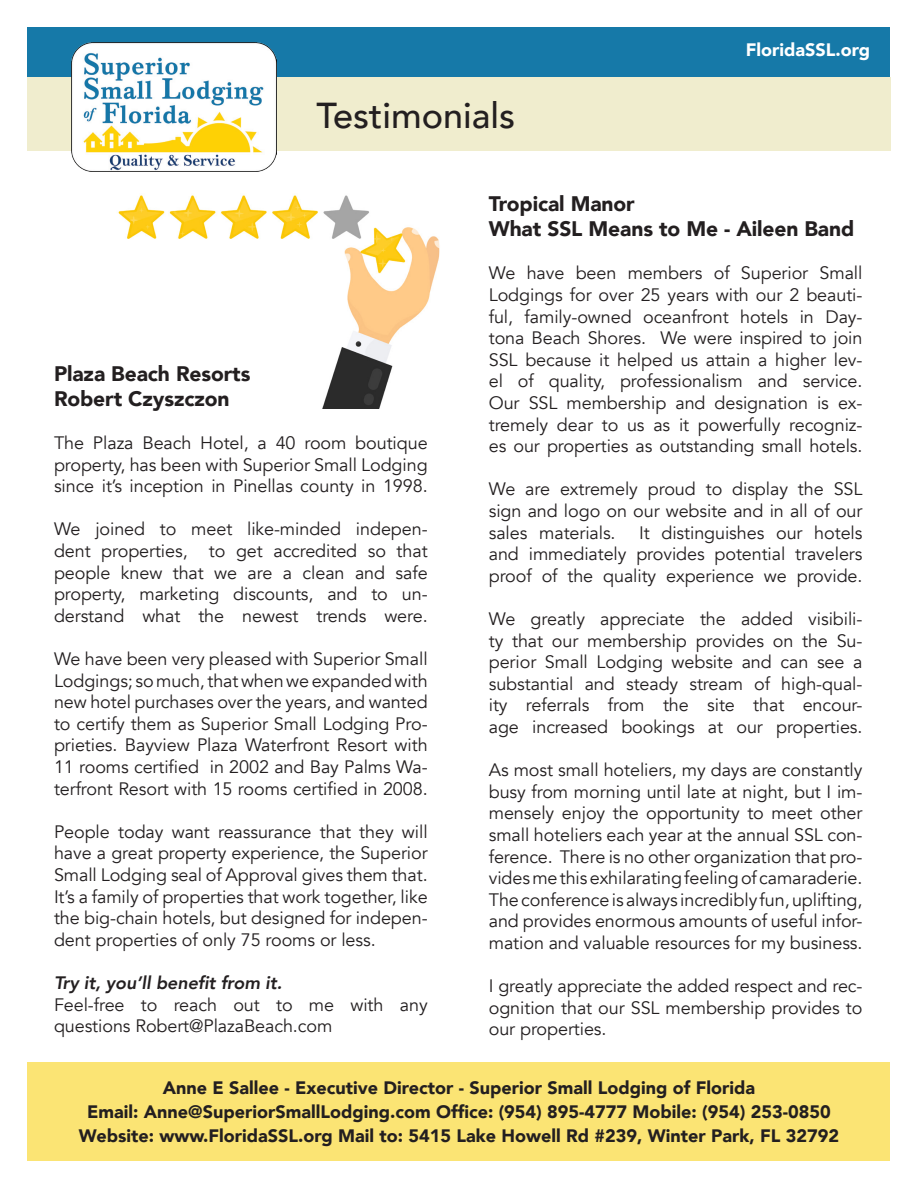
<style>
.page{position:relative;width:918px;height:1188px;background:#fff}
.page>*{position:absolute;margin:0;border:0;box-sizing:border-box;transform-origin:0 0}
.t1{font:500 36px "Avenir";color:#231f20}
.t2{font:900 21px/25.2px "Avenir";letter-spacing:-.005em;color:#231f20}
.t3{font:18px/21.6px "Avenir";letter-spacing:-.005em;color:#231f20;text-align:justify}
.t4{font:900 18px "Avenir";color:#231f20}
.t5{font:italic 800 18px "Avenir";letter-spacing:-.005em;color:#231f20}
.t6{font:900 18px "Avenir";color:#fff}
</style>
<div class="page">
<img style="left:118px;top:150px;width:347px;height:258px">
<div style="left:28px;top:27px;width:862px;height:50px;background:#1679a8"></div>
<div style="left:27px;top:77px;width:864px;height:73px;background:#f0edce"></div>
<div style="left:27px;top:1062px;width:863px;height:98px;background:#fbe474"></div>
<img style="left:71px;top:42px;width:205px;height:130px">
<p class="t1" style="left:316px;top:84px;width:200px">Testimonials</p>
<p class="t6" style="left:746px;top:35px;width:126px">FloridaSSL.org</p>
<p class="t2" style="left:54px;top:360px;width:198px">Plaza Beach Resorts<br>Robert Czyszczon</p>
<p class="t3" style="left:54px;top:432px;width:375px">The Plaza Beach Hotel, a 40 room boutique property, has been with Superior Small Lodging since it’s inception in Pinellas county in 1998.</p>
<p class="t3" style="left:54px;top:519px;width:375px">We joined to meet like-minded indepen&shy;dent properties, to get accredited so that people knew that we are a clean and safe property, marketing discounts, and to un&shy;derstand what the newest trends were.</p>
<p class="t3" style="left:54px;top:648px;width:375px">We have been very pleased with Superior Small Lodgings; so much, that when we expanded with new hotel purchases over the years, and wanted to certify them as Superior Small Lodging Pro&shy;prieties. Bayview Plaza Waterfront Resort with 11 rooms certified in 2002 and Bay Palms Wa&shy;terfront Resort with 15 rooms certified in 2008.</p>
<p class="t3" style="left:54px;top:821px;width:375px">People today want reassurance that they will have a great property experience, the Superior Small Lodging seal of Approval gives them that.<br>It’s a family of properties that work together, like the big-chain hotels, but designed for indepen&shy;dent properties of only 75 rooms or less.</p>
<p class="t5" style="left:54px;top:972px;width:230px">Try it, you’ll benefit from it.</p>
<p class="t3" style="left:54px;top:994px;width:375px">Feel-free to reach out to me with any questions Robert@PlazaBeach.com</p>
<p class="t2" style="left:489px;top:191px;width:367px">Tropical Manor<br>What SSL Means to Me - Aileen Band</p>
<p class="t3" style="left:489px;top:263px;width:375px">We have been members of Superior Small Lodgings for over 25 years with our 2 beauti&shy;ful, family-owned oceanfront hotels in Day&shy;tona Beach Shores. We were inspired to join SSL because it helped us attain a higher lev&shy;el of quality, professionalism and service.<br>Our SSL membership and designation is ex&shy;tremely dear to us as it powerfully recogniz&shy;es our properties as outstanding small hotels.</p>
<p class="t3" style="left:489px;top:479px;width:375px">We are extremely proud to display the SSL sign and logo on our website and in all of our sales materials.</p>
<p class="t3" style="left:489px;top:522px;width:375px;text-indent:150px">It distinguishes our hotels and immediately provides potential travelers proof of the quality experience we provide.</p>
<p class="t3" style="left:489px;top:608px;width:375px">We greatly appreciate the added visibili&shy;ty that our membership provides on the Su&shy;perior Small Lodging website and can see a substantial and steady stream of high-qual&shy;ity referrals from the site that encour&shy;age increased bookings at our properties.</p>
<p class="t3" style="left:489px;top:760px;width:375px">As most small hoteliers, my days are constantly busy from morning until late at night, but I im&shy;mensely enjoy the opportunity to meet other small hoteliers each year at the annual SSL con&shy;ference. There is no other organization that pro&shy;vides me this exhilarating feeling of camaraderie.<br>The conference is always incredibly fun, uplifting, and provides enormous amounts of useful infor&shy;mation and valuable resources for my business.</p>
<p class="t3" style="left:489px;top:976px;width:375px">I greatly appreciate the added respect and rec&shy;ognition that our SSL membership provides to our properties.</p>
<p class="t4" style="left:163px;top:1073px;width:594px">Anne E Sallee - Executive Director - Superior Small Lodging of Florida</p>
<p class="t4" style="left:87px;top:1097px;width:745px">Email: Anne@SuperiorSmallLodging.com Office: (954) 895-4777 Mobile: (954) 253-0850</p>
<p class="t4" style="left:79px;top:1121px;width:762px">Website: www.FloridaSSL.org Mail to: 5415 Lake Howell Rd #239, Winter Park, FL 32792</p>
</div>
